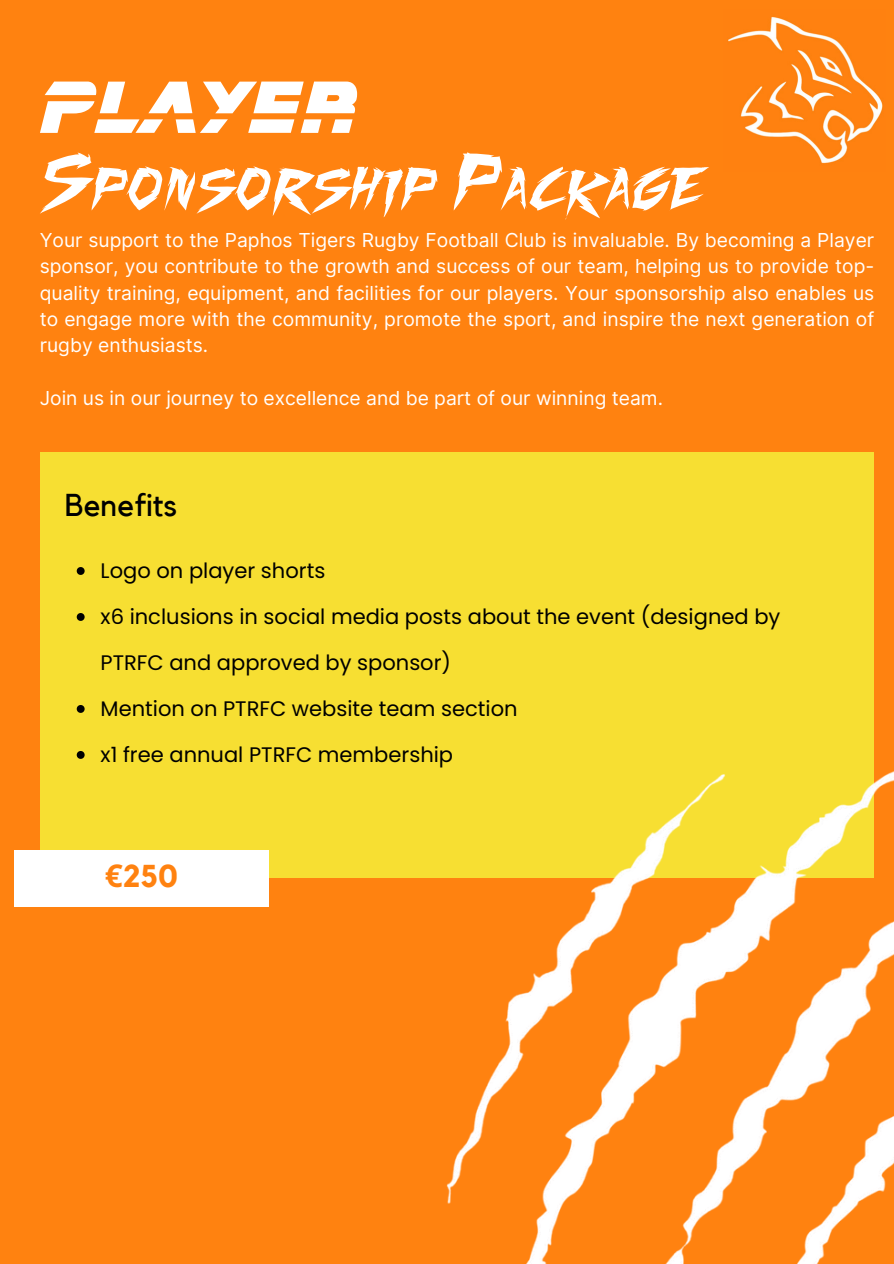
<style>
.page{position:relative;width:894px;height:1264px;background:#fff}
.page>*{position:absolute;margin:0;border:0;box-sizing:border-box;transform-origin:0 0}
.t1{font:64.2px/77.6px "Fighting Spirit TBS";color:#fff}
.t2{font:31.5px "Kollektif";color:#000}
.t3{font:700 31.5px "Kollektif";color:#ff8210}
.t4{font:21px/45.9px "Poppins";color:#000}
.t5{font:19.2px/26.2px "Inter";color:#fff;text-align:justify}
.s1{font-family:"CC Running With Scissors";font-weight:500}
.s2{font-family:"Noto Sans"}
</style>
<div class="page">
<div style="left:0;top:0;width:893px;height:1263px;background:#ff8210"></div>
<div style="left:40px;top:452px;width:833px;height:426px;background:#f7df32"></div>
<img style="left:446px;top:765px;width:447px;height:498px">
<div style="left:14px;top:850px;width:254px;height:56px;background:#fff"></div>
<svg style="left:77px;top:567px;width:8px;height:8px"></svg>
<svg style="left:77px;top:613px;width:8px;height:8px"></svg>
<svg style="left:77px;top:705px;width:8px;height:8px"></svg>
<svg style="left:77px;top:751px;width:8px;height:8px"></svg>
<img style="left:728px;top:17px;width:155px;height:147px">
<h1 class="t1" style="left:40px;top:72px;width:666px"><span class="s1">PLAYER<br></span>Sponsorship Package</h1>
<p class="t5" style="left:40px;top:227px;width:835px">Your support to the Paphos Tigers Rugby Football Club is invaluable. By becoming a Player sponsor, you contribute to the growth and success of our team, helping us to provide top&shy;quality training, equipment, and facilities for our players. Your sponsorship also enables us to engage more with the community, promote the sport, and inspire the next generation of rugby enthusiasts.</p>
<p class="t5" style="left:40px;top:385px;width:624px">Join us in our journey to excellence and be part of our winning team.</p>
<p class="t2" style="left:65px;top:490px;width:114px">Benefits</p>
<p class="t4" style="left:101px;top:547px;width:226px">Logo on player shorts</p>
<h3 class="t4" style="left:101px;top:593px;width:681px">x6 inclusions in social media posts about the event (designed by<br>PTRFC and approved by sponsor)</h3>
<p class="t4" style="left:101px;top:685px;width:418px">Mention on PTRFC website team section</p>
<p class="t4" style="left:101px;top:731px;width:354px">x1 free annual PTRFC membership</p>
<p class="t3" style="left:105px;top:861px;width:75px"><span class="s2">€</span>250</p>
</div>
